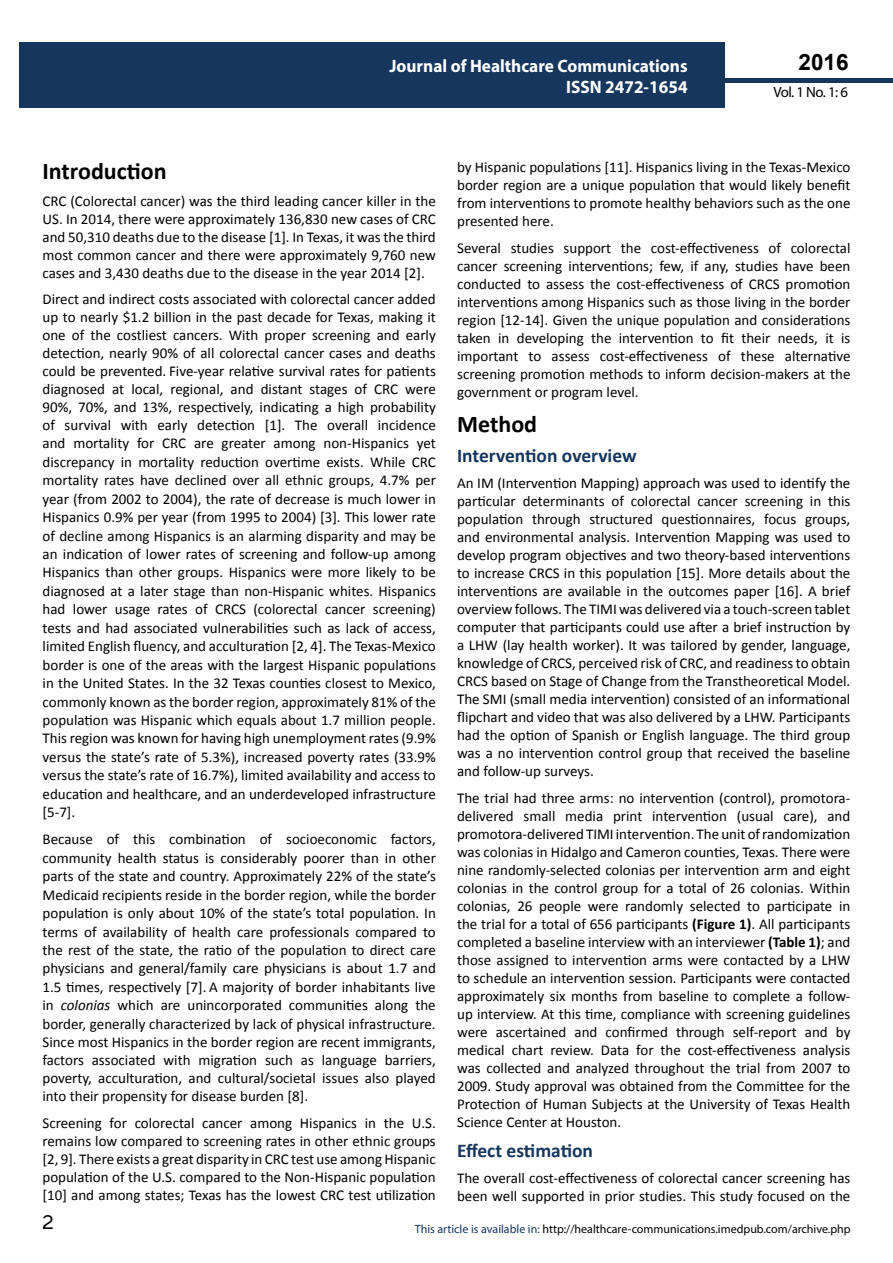
<style>
.page{position:relative;width:893px;height:1263px;background:#fff}
.page>*{position:absolute;margin:0;border:0;box-sizing:border-box;transform-origin:0 0}
.t1{font:25.5px "Tunga";color:#000}
.t2{font:700 24px "Calibri";color:#000}
.t3{font:700 22.5px "Arial";color:#000}
.t4{font:700 19.5px "Calibri";color:#16365d}
.t5{font:700 18px/21.6px "Myriad Pro";color:#fff;text-align:right;scale:.96 1}
.t6{font:15px/18px "Calibri";color:#000;text-align:justify}
.t7{font:14.85px "Myriad Pro";color:#000}
.t8{font:12px "Myriad Pro";color:#000}
.s1{font-style:italic}
.s2{font-weight:700}
.s3{color:#16365d}
</style>
<div class="page">
<hr style="left:724px;top:78px;width:169px;height:4px;background:#16365d">
<div style="left:19px;top:42px;width:690px;height:66px;background:#16365d"></div>
<div style="left:709px;top:42px;width:16px;height:66px;background:#16365d"></div>
<p class="t5" style="left:517px;top:54px;width:198px">ARCHIVOS DE MEDICINA<br>ISSN 1698-9 65</p>
<h3 class="t3" style="left:799px;top:47px;width:52px">2016</h3>
<p class="t5" style="left:389px;top:54px;width:312px">Journal of Healthcare Communications<br>ISSN 2472-1654</p>
<p class="t7" style="left:773px;top:83px;width:76px">Vol. 1 No. 1: 6</p>
<h2 class="t2" style="left:43px;top:156px;width:126px">Introduction</h2>
<p class="t6" style="left:43px;top:192px;width:395px">CRC (Colorectal cancer) was the third leading cancer killer in the US. In 2014, there were approximately 136,830 new cases of CRC and 50,310 deaths due to the disease [1]. In Texas, it was the third most common cancer and there were approximately 9,760 new cases and 3,430 deaths due to the disease in the year 2014 [2].</p>
<p class="t6" style="left:43px;top:290px;width:395px">Direct and indirect costs associated with colorectal cancer added up to nearly $1.2 billion in the past decade for Texas, making it one of the costliest cancers. With proper screening and early detection, nearly 90% of all colorectal cancer cases and deaths could be prevented. Five-year relative survival rates for patients diagnosed at local, regional, and distant stages of CRC were 90%, 70%, and 13%, respectively, indicating a high probability of survival with early detection [1]. The overall incidence and mortality for CRC are greater among non-Hispanics yet discrepancy in mortality reduction overtime exists. While CRC mortality rates have declined over all ethnic groups, 4.7% per year (from 2002 to 2004), the rate of decrease is much lower in Hispanics 0.9% per year (from 1995 to 2004) [3]. This lower rate of decline among Hispanics is an alarming disparity and may be an indication of lower rates of screening and follow-up among Hispanics than other groups. Hispanics were more likely to be diagnosed at a later stage than non-Hispanic whites. Hispanics had lower usage rates of CRCS (colorectal cancer screening) tests and had associated vulnerabilities such as lack of access, limited English fluency, and acculturation [2, 4]. The Texas-Mexico border is one of the areas with the largest Hispanic populations in the United States. In the 32 Texas counties closest to Mexico, commonly known as the border region, approximately 81% of the population was Hispanic which equals about 1.7 million people.<br>This region was known for having high unemployment rates (9.9% versus the state’s rate of 5.3%), increased poverty rates (33.9% versus the state’s rate of 16.7%), limited availability and access to education and healthcare, and an underdeveloped infrastructure [5-7].</p>
<p class="t6" style="left:42px;top:830px;width:395px">Because of this combination of socioeconomic factors, community health status is considerably poorer than in other parts of the state and country. Approximately 22% of the state’s Medicaid recipients reside in the border region, while the border population is only about 10% of the state’s total population. In terms of availability of health care professionals compared to the rest of the state, the ratio of the population to direct care physicians and general/family care physicians is about 1.7 and 1.5 times, respectively [7]. A majority of border inhabitants live in <span class="s1">colonias</span> which are unincorporated communities along the border, generally characterized by lack of physical infrastructure.<br>Since most Hispanics in the border region are recent immigrants, factors associated with migration such as language barriers, poverty, acculturation, and cultural/societal issues also played into their propensity for disease burden [8].</p>
<p class="t6" style="left:42px;top:1114px;width:395px">Screening for colorectal cancer among Hispanics in the U.S. remains low compared to screening rates in other ethnic groups [2, 9]. There exists a great disparity in CRC test use among Hispanic population of the U.S. compared to the Non-Hispanic population [10] and among states; Texas has the lowest CRC test utilization</p>
<p class="t6" style="left:457px;top:158px;width:395px">by Hispanic populations [11]. Hispanics living in the Texas-Mexico border region are a unique population that would likely benefit from interventions to promote healthy behaviors such as the one presented here.</p>
<p class="t6" style="left:457px;top:239px;width:395px">Several studies support the cost-effectiveness of colorectal cancer screening interventions; few, if any, studies have been conducted to assess the cost-effectiveness of CRCS promotion interventions among Hispanics such as those living in the border region [12-14]. Given the unique population and considerations taken in developing the intervention to fit their needs, it is important to assess cost-effectiveness of these alternative screening promotion methods to inform decision-makers at the government or program level.</p>
<h2 class="t2" style="left:457px;top:408px;width:81px">Method</h2>
<h3 class="t4" style="left:457px;top:443px;width:181px">Intervention overview</h3>
<p class="t6" style="left:457px;top:474px;width:395px">An IM (Intervention Mapping) approach was used to identify the particular determinants of colorectal cancer screening in this population through structured questionnaires, focus groups, and environmental analysis. Intervention Mapping was used to develop program objectives and two theory-based interventions to increase CRCS in this population [15]. More details about the interventions are available in the outcomes paper [16]. A brief overview follows. The TIMI was delivered via a touch-screen tablet computer that participants could use after a brief instruction by a LHW (lay health worker). It was tailored by gender, language, knowledge of CRCS, perceived risk of CRC, and readiness to obtain CRCS based on Stage of Change from the Transtheoretical Model.<br>The SMI (small media intervention) consisted of an informational flipchart and video that was also delivered by a LHW. Participants had the option of Spanish or English language. The third group was a no intervention control group that received the baseline and follow-up surveys.</p>
<p class="t6" style="left:457px;top:789px;width:395px">The trial had three arms: no intervention (control), promotora&shy;delivered small media print intervention (usual care), and promotora-delivered TIMI intervention. The unit of randomization was colonias in Hidalgo and Cameron counties, Texas. There were nine randomly-selected colonias per intervention arm and eight colonias in the control group for a total of 26 colonias. Within colonias, 26 people were randomly selected to participate in the trial for a total of 656 participants <span class="s2">(Figure 1)</span>. All participants completed a baseline interview with an interviewer <span class="s2">(Table 1)</span>; and those assigned to intervention arms were contacted by a LHW to schedule an intervention session. Participants were contacted approximately six months from baseline to complete a follow&shy;up interview. At this time, compliance with screening guidelines were ascertained and confirmed through self-report and by medical chart review. Data for the cost-effectiveness analysis was collected and analyzed throughout the trial from 2007 to 2009. Study approval was obtained from the Committee for the Protection of Human Subjects at the University of Texas Health Science Center at Houston.</p>
<h3 class="t4" style="left:457px;top:1138px;width:137px">Effect estimation</h3>
<p class="t6" style="left:457px;top:1169px;width:395px">The overall cost-effectiveness of colorectal cancer screening has been well supported in prior studies. This study focused on the</p>
<h1 class="t1" style="left:42px;top:1205px;width:13px">2</h1>
<p class="t8" style="left:415px;top:1221px;width:437px"><span class="s3">This article is available in:</span> http://healthcare-communications.imedpub.com/archive.php</p>
</div>
